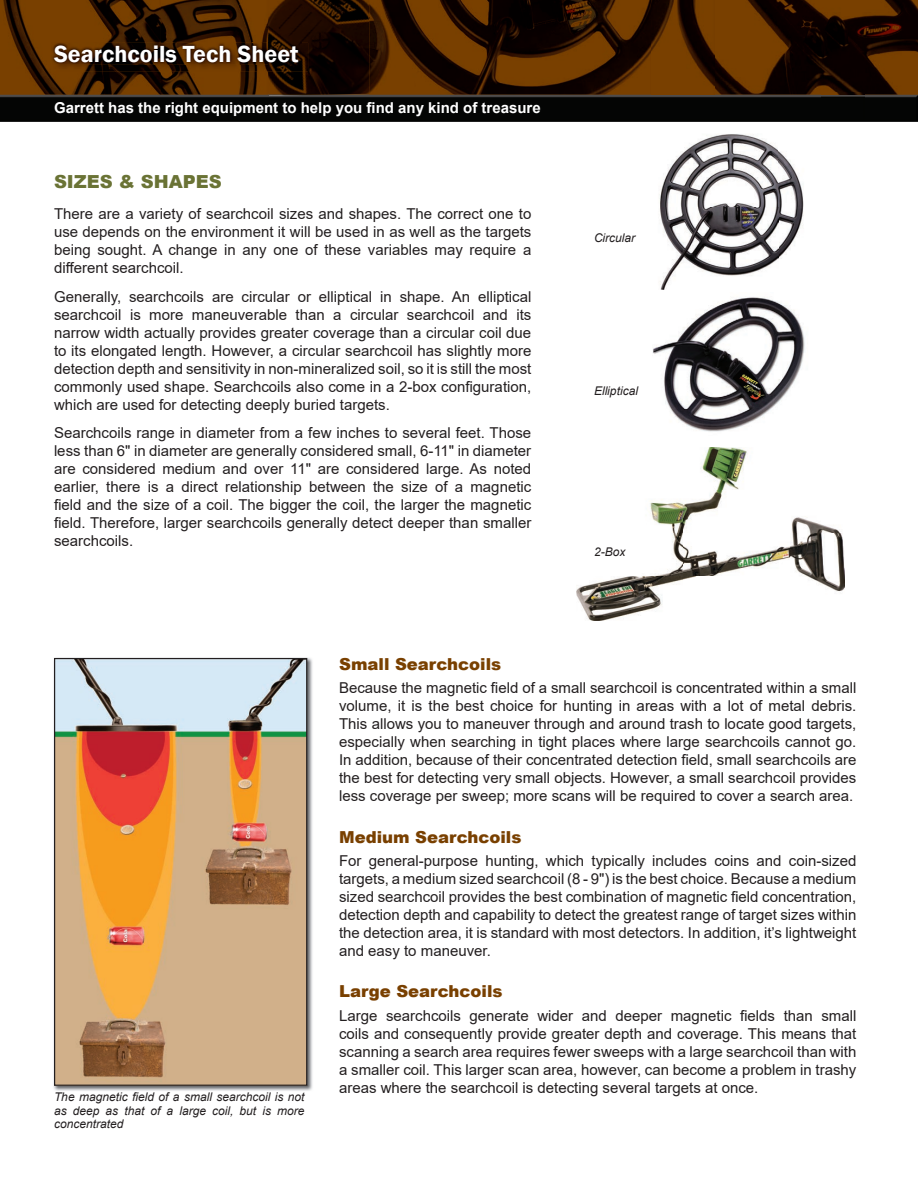
<style>
.page{position:relative;width:918px;height:1188px;background:#fff}
.page>*{position:absolute;margin:0;border:0;box-sizing:border-box;transform-origin:0 0}
.t1{font:600 24px "Franklin Gothic";color:#fff}
.t2{font:900 18px "Arial";color:#6a7335}
.t3{font:900 16.5px "Arial";color:#794000}
.t4{font:15px/18px "Arial";color:#231f20;text-align:justify}
.t5{font:700 15px "Arial";color:#fff}
.t6{font:italic 12px/13.5px "Arial";color:#231f20;text-align:justify}
</style>
<div class="page">
<img style="left:660px;top:134px;width:144px;height:156px">
<img style="left:652px;top:297px;width:153px;height:135px">
<img style="left:53px;top:657px;width:260px;height:434px">
<img style="left:56px;top:660px;width:249px;height:424px">
<div style="left:54px;top:658px;width:253px;height:428px;border:1px solid #231f20"></div>
<img style="left:0;top:94px;width:918px;height:28px">
<img style="left:822px;top:94px;width:43px;height:24px">
<img style="left:0;top:0;width:369px;height:94px">
<img style="left:269px;top:94px;width:60px;height:2px">
<img style="left:238px;top:0;width:30px;height:91px">
<img style="left:369px;top:0;width:549px;height:94px">
<img style="left:651px;top:0;width:63px;height:94px">
<img style="left:577px;top:447px;width:267px;height:173px">
<img style="left:268px;top:43px;width:40px;height:28px">
<img style="left:53px;top:65px;width:206px;height:6px">
<svg style="left:259px;top:65px;width:9px;height:6px"></svg>
<img style="left:51px;top:42px;width:251px;height:23px">
<svg style="left:251px;top:42px;width:17px;height:1px"></svg>
<img style="left:53px;top:43px;width:206px;height:22px">
<h1 class="t1" style="left:54px;top:39px;width:246px">Searchcoils Tech Sheet</h1>
<p class="t5" style="left:54px;top:97px;width:488px">Garrett has the right equipment to help you find any kind of treasure</p>
<p class="t2" style="left:54px;top:168px;width:169px">SIZES &amp; SHAPES</p>
<p class="t4" style="left:54px;top:204px;width:479px">There are a variety of searchcoil sizes and shapes. The correct one to use depends on the environment it will be used in as well as the targets being sought. A change in any one of these variables may require a different searchcoil.</p>
<p class="t4" style="left:54px;top:287px;width:479px">Generally, searchcoils are circular or elliptical in shape. An elliptical searchcoil is more maneuverable than a circular searchcoil and its narrow width actually provides greater coverage than a circular coil due to its elongated length. However, a circular searchcoil has slightly more detection depth and sensitivity in non-mineralized soil, so it is still the most commonly used shape. Searchcoils also come in a 2-box configuration, which are used for detecting deeply buried targets.</p>
<p class="t4" style="left:54px;top:424px;width:479px">Searchcoils range in diameter from a few inches to several feet. Those less than 6" in diameter are generally considered small, 6-11" in diameter are considered medium and over 11" are considered large. As noted earlier, there is a direct relationship between the size of a magnetic field and the size of a coil. The bigger the coil, the larger the magnetic field. Therefore, larger searchcoils generally detect deeper than smaller searchcoils.</p>
<p class="t6" style="left:594px;top:231px;width:43px">Circular</p>
<p class="t6" style="left:594px;top:385px;width:46px">Elliptical</p>
<p class="t6" style="left:594px;top:546px;width:33px">2-Box</p>
<p class="t6" style="left:54px;top:1090px;width:252px">The magnetic field of a small searchcoil is not as deep as that of a large coil, but is more concentrated</p>
<p class="t3" style="left:339px;top:652px;width:164px">Small Searchcoils</p>
<p class="t4" style="left:339px;top:679px;width:519px">Because the magnetic field of a small searchcoil is concentrated within a small volume, it is the best choice for hunting in areas with a lot of metal debris.<br>This allows you to maneuver through and around trash to locate good targets, especially when searching in tight places where large searchcoils cannot go.<br>In addition, because of their concentrated detection field, small searchcoils are the best for detecting very small objects. However, a small searchcoil provides less coverage per sweep; more scans will be required to cover a search area.</p>
<p class="t3" style="left:339px;top:825px;width:184px">Medium Searchcoils</p>
<p class="t4" style="left:339px;top:852px;width:519px">For general-purpose hunting, which typically includes coins and coin-sized targets, a medium sized searchcoil (8 - 9") is the best choice. Because a medium sized searchcoil provides the best combination of magnetic field concentration, detection depth and capability to detect the greatest range of target sizes within the detection area, it is standard with most detectors. In addition, it’s lightweight and easy to maneuver.</p>
<p class="t3" style="left:339px;top:980px;width:165px">Large Searchcoils</p>
<p class="t4" style="left:339px;top:1006px;width:519px">Large searchcoils generate wider and deeper magnetic fields than small coils and consequently provide greater depth and coverage. This means that scanning a search area requires fewer sweeps with a large searchcoil than with a smaller coil. This larger scan area, however, can become a problem in trashy areas where the searchcoil is detecting several targets at once.</p>
</div>
